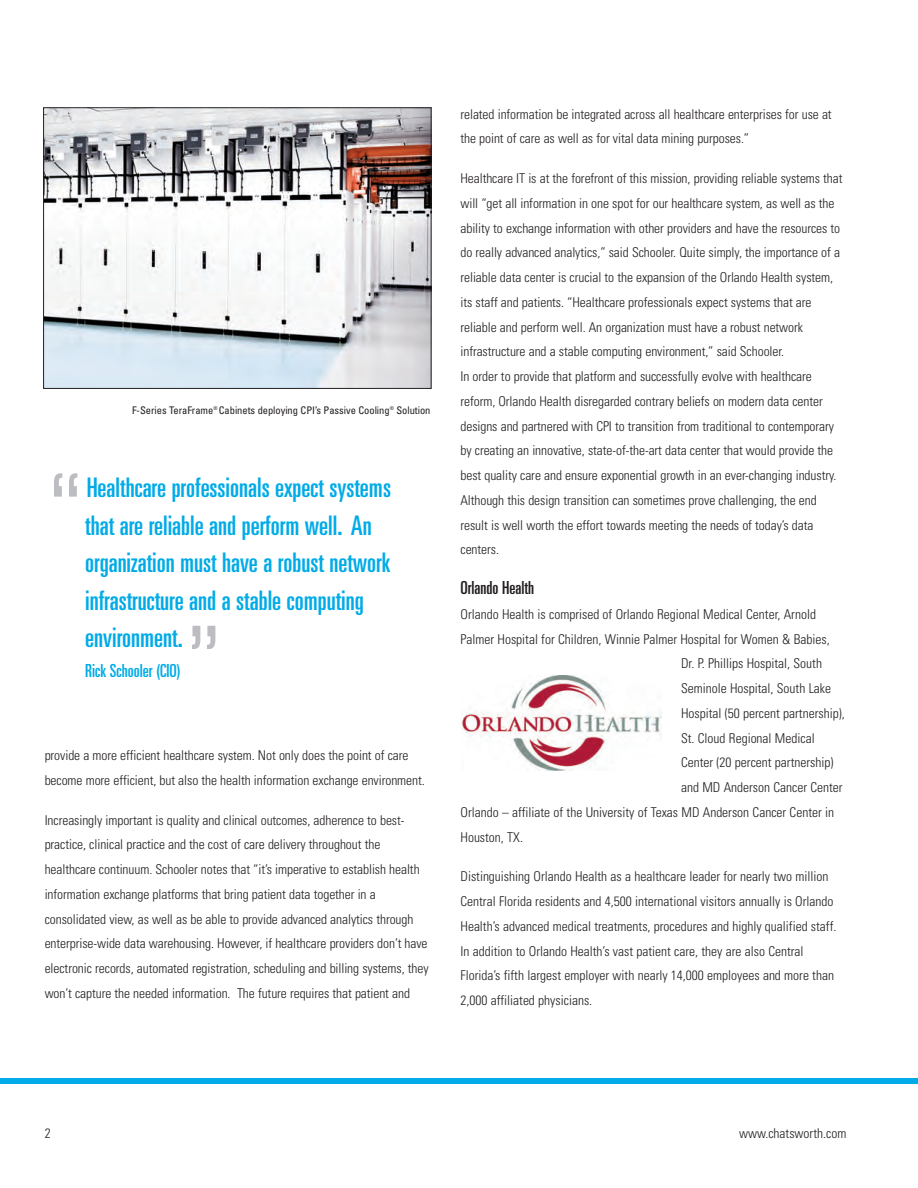
<style>
.page{position:relative;width:918px;height:1188px;background:#fff}
.page>*{position:absolute;margin:0;border:0;box-sizing:border-box;transform-origin:0 0}
.t1{font:ultra-condensed 27px/37.5px "Univers LT Std";color:#00abe7}
.t2{font:ultra-condensed 18px "Univers LT Std";color:#00abe7}
.t3{font:ultra-condensed 18px "Univers LT Std";color:#231f20}
.t4{font:300 condensed 13.5px/24.8px "Univers LT Std";letter-spacing:-.005em;color:#231f20}
.t5{font:condensed 10.5px "Univers LT Std";letter-spacing:-.005em;color:#231f20}
</style>
<div class="page">
<img style="left:45px;top:109px;width:385px;height:278px">
<div style="left:43px;top:107px;width:389px;height:282px;border:1px solid #231f20"></div>
<div style="left:1px;top:1078px;width:917px;height:5px;background:#00abe7"></div>
<svg style="left:54px;top:473px;width:23px;height:24px"></svg>
<svg style="left:192px;top:626px;width:23px;height:23px"></svg>
<img style="left:462px;top:675px;width:200px;height:95px">
<p class="t5" style="left:132px;top:406px;width:300px">F-Series TeraFrame<sup>®</sup> Cabinets deploying CPI’s Passive Cooling<sup>®</sup> Solution</p>
<h1 class="t1" style="left:85px;top:471px;width:307px">Healthcare professionals expect systems that are reliable and perform well. An organization must have a robust network infrastructure and a stable computing environment.</h1>
<h2 class="t2" style="left:85px;top:664px;width:97px">Rick Schooler (CIO)</h2>
<p class="t4" style="left:45px;top:744px;width:382px">provide a more efficient healthcare system. Not only does the point of care become more efficient, but also the health information exchange environment.</p>
<p class="t4" style="left:45px;top:809px;width:385px">Increasingly important is quality and clinical outcomes, adherence to best&shy;practice, clinical practice and the cost of care delivery throughout the healthcare continuum. Schooler notes that “it’s imperative to establish health information exchange platforms that bring patient data together in a consolidated view, as well as be able to provide advanced analytics through enterprise-wide data warehousing. However, if healthcare providers don’t have electronic records, automated registration, scheduling and billing systems, they won’t capture the needed information. The future requires that patient and</p>
<p class="t4" style="left:460px;top:103px;width:373px">related information be integrated across all healthcare enterprises for use at the point of care as well as for vital data mining purposes.”</p>
<p class="t4" style="left:460px;top:167px;width:384px">Healthcare IT is at the forefront of this mission, providing reliable systems that will “get all information in one spot for our healthcare system, as well as the ability to exchange information with other providers and have the resources to do really advanced analytics,” said Schooler. Quite simply, the importance of a reliable data center is crucial to the expansion of the Orlando Health system, its staff and patients. “Healthcare professionals expect systems that are reliable and perform well. An organization must have a robust network infrastructure and a stable computing environment,” said Schooler.<br>In order to provide that platform and successfully evolve with healthcare reform, Orlando Health disregarded contrary beliefs on modern data center designs and partnered with CPI to transition from traditional to contemporary by creating an innovative, state-of-the-art data center that would provide the best quality care and ensure exponential growth in an ever-changing industry.<br>Although this design transition can sometimes prove challenging, the end result is well worth the effort towards meeting the needs of today’s data centers.</p>
<h2 class="t3" style="left:460px;top:581px;width:75px">Orlando Health</h2>
<p class="t4" style="left:460px;top:603px;width:357px">Orlando Health is comprised of Orlando Regional Medical Center, Arnold</p>
<p class="t4" style="left:460px;top:628px;width:371px">Palmer Hospital for Children, Winnie Palmer Hospital for Women &amp; Babies,</p>
<p class="t4" style="left:681px;top:652px;width:142px">Dr. P. Phillips Hospital, South</p>
<p class="t4" style="left:681px;top:677px;width:152px">Seminole Hospital, South Lake</p>
<p class="t4" style="left:681px;top:702px;width:165px">Hospital (50 percent partnership),</p>
<p class="t4" style="left:681px;top:727px;width:135px">St. Cloud Regional Medical</p>
<p class="t4" style="left:681px;top:751px;width:154px">Center (20 percent partnership)</p>
<p class="t4" style="left:681px;top:776px;width:163px">and MD Anderson Cancer Center</p>
<p class="t4" style="left:460px;top:801px;width:375px">Orlando – affiliate of the University of Texas MD Anderson Cancer Center in</p>
<p class="t4" style="left:460px;top:826px;width:64px">Houston, TX.</p>
<p class="t4" style="left:460px;top:865px;width:377px">Distinguishing Orlando Health as a healthcare leader for nearly two million Central Florida residents and 4,500 international visitors annually is Orlando Health’s advanced medical treatments, procedures and highly qualified staff.<br>In addition to Orlando Health’s vast patient care, they are also Central Florida’s fifth largest employer with nearly 14,000 employees and more than 2,000 affiliated physicians.</p>
<p class="t4" style="left:45px;top:1122px;width:7px">2</p>
<p class="t4" style="left:739px;top:1122px;width:109px">www.chatsworth.com</p>
</div>
